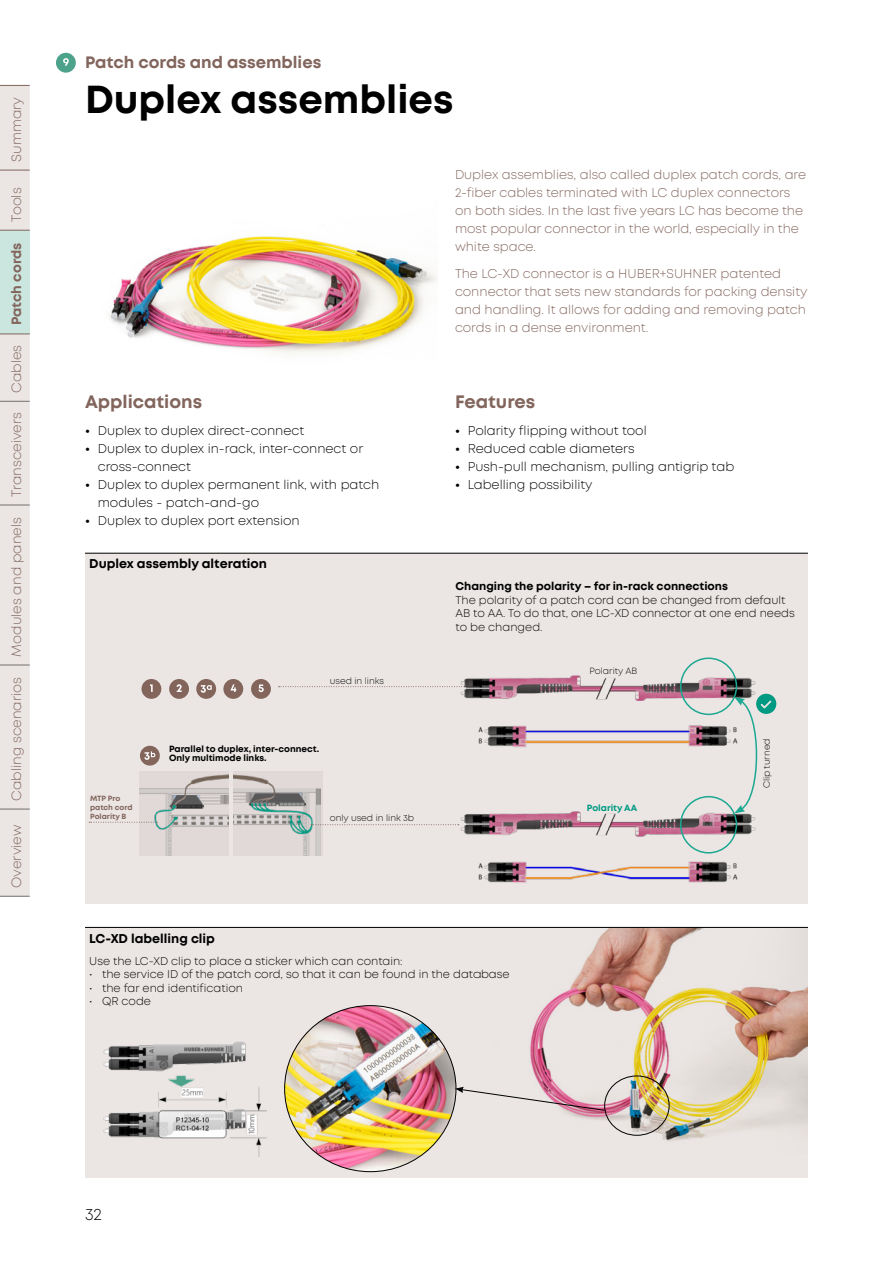
<style>
.page{position:relative;width:893px;height:1263px;background:#fff}
.page>*{position:absolute;margin:0;border:0;box-sizing:border-box;transform-origin:0 0}
.INHALT_Headline{font:700 39px "Mont";color:#000}
.INHALT_Subheadline_S{font:700 18px "Mont";color:#82655c}
.INHALT_Chapter{font:700 16.5px "Mont";color:#82655c}
.t1{font:300 16.5px "Mont";color:#000}
.DC_content_-_Navigat{font:300 13.5px "Mont";color:#82655c}
.DC_content_-_Navigat-2{font:700 13.5px "Mont";color:#82655c}
.INHALT_Copytext{font:300 12.75px/18px "Mont";color:#82655c}
.t2{font:300 12.75px/18px "Mont";color:#000}
.INHALT_Copytext_Lini{font:700 12.75px "Mont";color:#000}
.INHALT_Copytext_Tabe{font:300 11.25px/13.5px "Mont";color:#000}
.INHALT_Copytext_Tabe-2{font:700 11.25px "Mont";color:#000}
.DC_content_-_Paragra{font:700 9px "Mont";color:#000}
.DC_content_-_Paragra-2{font:300 9px "Mont";color:#000}
.DC_content_-_Paragra-3{font:700 9px "Mont";color:#009a82}
.INHALT_Label_Supersm{font:700 7.5px/9px "Mont";color:#82655c}
.s1{font-weight:700}
</style>
<div class="page">
<div style="left:85px;top:927px;width:723px;height:251px;background:#ebe6e4"></div>
<hr style="left:85px;top:927px;width:723px;height:1px;background:#000">
<div style="left:85px;top:553px;width:723px;height:351px;background:#ebe6e4"></div>
<hr style="left:85px;top:553px;width:723px;height:1px;background:#000">
<img style="left:109px;top:236px;width:329px;height:119px">
<svg style="left:56px;top:53px;width:20px;height:20px"></svg>
<img style="left:476px;top:927px;width:332px;height:214px">
<img style="left:103px;top:1041px;width:164px;height:116px">
<img style="left:285px;top:1005px;width:171px;height:167px">
<div style="left:605px;top:1076px;width:64px;height:59px;border:1px solid #000;border-radius:50%"></div>
<svg style="left:455px;top:1087px;width:150px;height:23px"></svg>
<div style="left:140px;top:746px;width:20px;height:19px;background:#83655c;border-radius:50%"></div>
<svg style="left:144px;top:751px;width:11px;height:9px"></svg>
<div style="left:141px;top:679px;width:20px;height:20px;background:#83655c;border-radius:50%"></div>
<svg style="left:150px;top:684px;width:3px;height:8px"></svg>
<div style="left:223px;top:679px;width:20px;height:20px;background:#83655c;border-radius:50%"></div>
<svg style="left:231px;top:684px;width:5px;height:8px"></svg>
<div style="left:169px;top:679px;width:20px;height:20px;background:#83655c;border-radius:50%"></div>
<svg style="left:176px;top:684px;width:6px;height:8px"></svg>
<div style="left:251px;top:679px;width:20px;height:20px;background:#83655c;border-radius:50%"></div>
<svg style="left:258px;top:684px;width:6px;height:8px"></svg>
<div style="left:196px;top:679px;width:20px;height:20px;background:#83655c;border-radius:50%"></div>
<svg style="left:201px;top:685px;width:11px;height:8px"></svg>
<div style="left:139px;top:771px;width:90px;height:85px;background:#e0d9d7"></div>
<img style="left:139px;top:774px;width:90px;height:82px">
<svg style="left:234px;top:771px;width:89px;height:85px"></svg>
<img style="left:234px;top:774px;width:86px;height:82px">
<svg style="left:89px;top:822px;width:68px;height:1px"></svg>
<svg style="left:279px;top:686px;width:179px;height:1px"></svg>
<svg style="left:311px;top:824px;width:147px;height:1px"></svg>
<img style="left:459px;top:675px;width:297px;height:73px">
<img style="left:458px;top:795px;width:298px;height:88px">
<div style="left:680px;top:657px;width:57px;height:58px;border:2px solid #1ca892;border-radius:50%"></div>
<div style="left:680px;top:796px;width:57px;height:57px;border:2px solid #1ca892;border-radius:50%"></div>
<svg style="left:734px;top:694px;width:42px;height:119px"></svg>
<div style="left:0;top:86px;width:30px;height:810px;background:#ebe6e4"></div>
<div style="left:0;top:230px;width:30px;height:104px;background:#cae6df"></div>
<hr style="left:0;top:170px;width:30px;height:1px;background:#82655c">
<hr style="left:0;top:85px;width:30px;height:1px;background:#82655c">
<hr style="left:0;top:896px;width:30px;height:1px;background:#6f6f6f">
<hr style="left:0;top:809px;width:30px;height:1px;background:#6f6f6f">
<hr style="left:0;top:665px;width:30px;height:1px;background:#6f6f6f">
<hr style="left:0;top:505px;width:30px;height:1px;background:#6f6f6f">
<hr style="left:0;top:230px;width:30px;height:1px;background:#82655c">
<hr style="left:0;top:401px;width:30px;height:1px;background:#6f6f6f">
<hr style="left:0;top:334px;width:30px;height:1px;background:#82655c">
<p class="DC_content_-_Navigat" style="left:8px;top:162px;width:66px;rotate:-90deg">Summary</p>
<p class="DC_content_-_Navigat" style="left:8px;top:222px;width:36px;rotate:-90deg">Tools</p>
<p class="DC_content_-_Navigat-2" style="left:8px;top:325px;width:84px;rotate:-90deg">Patch cords</p>
<p class="DC_content_-_Navigat" style="left:8px;top:393px;width:50px;rotate:-90deg">Cables</p>
<p class="DC_content_-_Navigat" style="left:8px;top:496px;width:86px;rotate:-90deg">Transceivers</p>
<p class="DC_content_-_Navigat" style="left:8px;top:656px;width:141px;rotate:-90deg">Modules and panels</p>
<p class="DC_content_-_Navigat" style="left:8px;top:800px;width:125px;rotate:-90deg">Cabling scenarios</p>
<p class="DC_content_-_Navigat" style="left:8px;top:888px;width:65px;rotate:-90deg">Overview</p>
<p class="INHALT_Chapter" style="left:85px;top:52px;width:238px">Patch cords and assemblies</p>
<p class="INHALT_Headline" style="left:85px;top:74px;width:370px">Duplex assemblies</p>
<p class="INHALT_Subheadline_S" style="left:85px;top:390px;width:119px">Applications</p>
<p class="t2" style="left:85px;top:422px;width:221px"><span class="s1">•</span> Duplex to duplex direct-connect</p>
<p class="t2" style="left:98px;top:440px;width:267px;text-indent:-13px"><span class="s1">•</span> Duplex to duplex in-rack, inter-connect or cross-connect</p>
<p class="t2" style="left:98px;top:476px;width:283px;text-indent:-13px"><span class="s1">•</span> Duplex to duplex permanent link, with patch modules - patch-and-go</p>
<p class="t2" style="left:85px;top:512px;width:216px"><span class="s1">•</span> Duplex to duplex port extension</p>
<p class="INHALT_Copytext_Lini" style="left:89px;top:556px;width:179px">Duplex assembly alteration</p>
<p class="INHALT_Label_Supersm" style="left:90px;top:794px;width:44px">MTP Pro patch cord<br>Polarity B</p>
<p class="DC_content_-_Paragra-2" style="left:330px;top:675px;width:56px">used in links</p>
<p class="DC_content_-_Paragra" style="left:169px;top:742px;width:152px">Parallel to duplex, inter-connect.</p>
<p class="DC_content_-_Paragra" style="left:169px;top:751px;width:99px">Only multimode links.</p>
<p class="DC_content_-_Paragra-2" style="left:330px;top:812px;width:86px">only used in link 3b</p>
<p class="INHALT_Copytext" style="left:455px;top:166px;width:353px">Duplex assemblies, also called duplex patch cords, are 2-fiber cables terminated with LC duplex connectors on both sides. In the last five years LC has become the most popular connector in the world, especially in the white space.</p>
<p class="INHALT_Copytext" style="left:455px;top:264px;width:354px">The LC-XD connector is a HUBER+SUHNER patented connector that sets new standards for packing density and handling. It allows for adding and removing patch cords in a dense environment.</p>
<p class="INHALT_Subheadline_S" style="left:455px;top:390px;width:82px">Features</p>
<p class="t2" style="left:455px;top:422px;width:193px"><span class="s1">•</span> Polarity flipping without tool</p>
<p class="t2" style="left:455px;top:440px;width:181px"><span class="s1">•</span> Reduced cable diameters</p>
<p class="t2" style="left:455px;top:458px;width:281px"><span class="s1">•</span> Push-pull mechanism, pulling antigrip tab</p>
<p class="t2" style="left:455px;top:476px;width:139px"><span class="s1">•</span> Labelling possibility</p>
<p class="INHALT_Copytext_Tabe-2" style="left:455px;top:579px;width:274px">Changing the polarity – for in-rack connections</p>
<p class="INHALT_Copytext_Tabe" style="left:455px;top:593px;width:341px">The polarity of a patch cord can be changed from default<br>AB to AA. To do that, one LC-XD connector at one end needs to be changed.</p>
<p class="DC_content_-_Paragra-2" style="left:589px;top:665px;width:49px">Polarity AB</p>
<p class="DC_content_-_Paragra-3" style="left:587px;top:802px;width:52px">Polarity AA</p>
<p class="DC_content_-_Paragra-2" style="left:761px;top:788px;width:52px;rotate:-90deg">Clip turned</p>
<p class="INHALT_Copytext_Lini" style="left:89px;top:930px;width:127px">LC-XD labelling clip</p>
<p class="INHALT_Copytext_Tabe" style="left:89px;top:954px;width:315px">Use the LC-XD clip to place a sticker which can contain:</p>
<p class="INHALT_Copytext_Tabe" style="left:89px;top:967px;width:422px">• the service ID of the patch cord, so that it can be found in the database</p>
<p class="INHALT_Copytext_Tabe" style="left:89px;top:981px;width:155px">• the far end identification</p>
<p class="INHALT_Copytext_Tabe" style="left:89px;top:994px;width:63px">• QR code</p>
<p class="t1" style="left:85px;top:1204px;width:18px">32</p>
</div>
